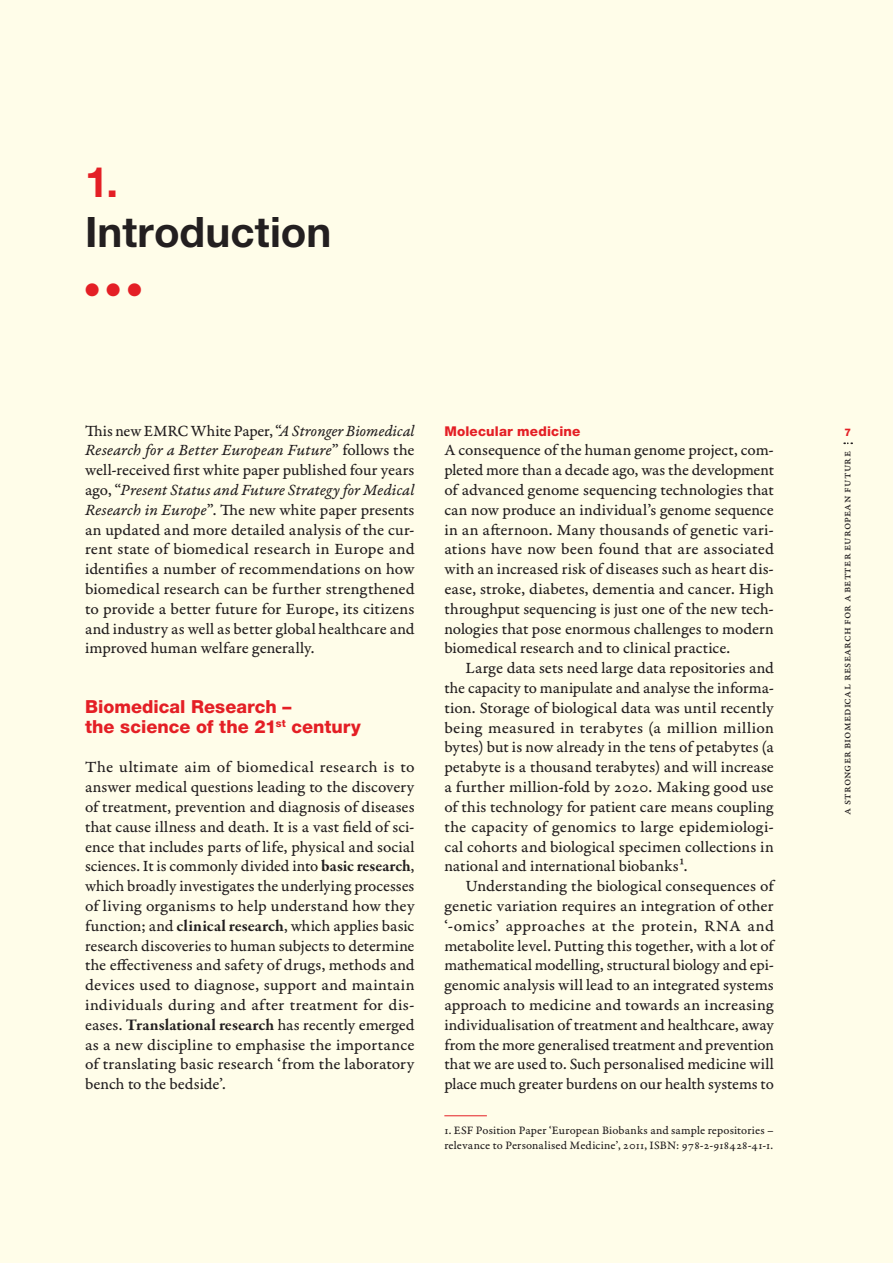
<style>
.page{position:relative;width:893px;height:1263px;background:#fffde9}
.page>*{position:absolute;margin:0;border:0;box-sizing:border-box;transform-origin:0 0}
.t1{font:700 42px "Helvetica Neue LT Std";color:#231f20}
.t2{font:700 42px "Helvetica Neue LT Std";color:#e41f25}
.t3{font:800 18px/19.8px "Helvetica Neue LT Std";color:#e41f25}
.t4{font:18px "Zapf Dingbats ITC";color:#e41f25}
.t5{font:16.5px/19.8px "Garamond Premr Pro Capt";letter-spacing:.005em;color:#231f20;text-align:justify}
.t6{font:16.5px "Garamond Premr Pro It Capt";color:#231f20}
.t7{font:800 13.5px "Helvetica Neue LT Std";letter-spacing:.01em;color:#e41f25}
.t8{font:12px/14.2px "Garamond Premr Pro Capt";letter-spacing:.01em;color:#231f20}
.t9{font:800 10.5px "Helvetica Neue LT Std";color:#e41f25}
.s1{font-family:"Garamond Premr Pro It Capt"}
.s2{font-family:"Garamond Premr Pro Capt"}
.s3{font-family:"Garamond Premr Pro";font-weight:700}
</style>
<div class="page">
<svg style="left:844px;top:442px;width:8px;height:2px"></svg>
<hr style="left:444px;top:1115px;width:43px;height:1px;background:#e41f25">
<h1 class="t2" style="left:85px;top:156px;width:35px">1.</h1>
<h1 class="t1" style="left:85px;top:206px;width:248px">Introduction</h1>
<p class="t4" style="left:85px;top:282px;width:58px">●●●</p>
<p class="t5" style="left:85px;top:421px;width:331px">This new EMRC White Paper, “<span class="s1">A Stronger Biomedical</span></p>
<p class="t9" style="left:844px;top:426px;width:8px">7</p>
<p class="t6" style="left:85px;top:440px;width:331px">Research for a Better European Future<span class="s2">” follows the</span></p>
<p class="t5" style="left:85px;top:461px;width:331px">well-received first white paper published four years</p>
<p class="t6" style="left:85px;top:480px;width:331px"><span class="s2">ago, “</span>Present Status and Future Strategy for Medical</p>
<p class="t5" style="left:85px;top:500px;width:331px"><span class="s1">Research in Europe</span>”. The new white paper presents an updated and more detailed analysis of the cur&shy;rent state of biomedical research in Europe and identifies a number of recommendations on how biomedical research can be further strengthened to provide a better future for Europe, its citizens and industry as well as better global healthcare and improved human welfare generally.</p>
<p class="t7" style="left:444px;top:423px;width:138px">Molecular medicine</p>
<p class="t5" style="left:444px;top:441px;width:331px">A consequence of the human genome project, com&shy;pleted more than a decade ago, was the development of advanced genome sequencing technologies that can now produce an individual’s genome sequence in an afternoon. Many thousands of genetic vari&shy;ations have now been found that are associated with an increased risk of diseases such as heart dis&shy;ease, stroke, diabetes, dementia and cancer. High throughput sequencing is just one of the new tech&shy;nologies that pose enormous challenges to modern biomedical research and to clinical practice.</p>
<p class="t5" style="left:444px;top:659px;width:331px;text-indent:21px">Large data sets need large data repositories and the capacity to manipulate and analyse the informa&shy;tion. Storage of biological data was until recently being measured in terabytes (a million million bytes) but is now already in the tens of petabytes (a petabyte is a thousand terabytes) and will increase a further million-fold by 2020. Making good use of this technology for patient care means coupling the capacity of genomics to large epidemiologi&shy;cal cohorts and biological specimen collections in national and international biobanks1.</p>
<p class="t5" style="left:444px;top:876px;width:333px;text-indent:21px">Understanding the biological consequences of genetic variation requires an integration of other ‘-omics’ approaches at the protein, RNA and metabolite level. Putting this together, with a lot of mathematical modelling, structural biology and epi&shy;genomic analysis will lead to an integrated systems approach to medicine and towards an increasing individualisation of treatment and healthcare, away from the more generalised treatment and prevention that we are used to. Such personalised medicine will place much greater burdens on our health systems to</p>
<p class="t8" style="left:444px;top:1124px;width:331px">1. ESF Position Paper ‘European Biobanks and sample repositories – relevance to Personalised Medicine’, 2011, ISBN: 978-2-918428-41-1.</p>
<p class="t8" style="left:840px;top:815px;width:365px;rotate:-90deg">A Stronger Biomedical Research for a Better European Future</p>
<p class="t3" style="left:85px;top:696px;width:277px">Biomedical Research –<br>the science of the 21<sup>st</sup> century</p>
<p class="t5" style="left:85px;top:758px;width:331px">The ultimate aim of biomedical research is to answer medical questions leading to the discovery of treatment, prevention and diagnosis of diseases that cause illness and death. It is a vast field of sci&shy;ence that includes parts of life, physical and social sciences. It is commonly divided into <span class="s3">basic research</span>, which broadly investigates the underlying processes of living organisms to help understand how they function; and <span class="s3">clinical research</span>, which applies basic research discoveries to human subjects to determine the effectiveness and safety of drugs, methods and devices used to diagnose, support and maintain individuals during and after treatment for dis&shy;eases. <span class="s3">Translational research</span> has recently emerged as a new discipline to emphasise the importance of translating basic research ‘from the laboratory bench to the bedside’.</p>
</div>
